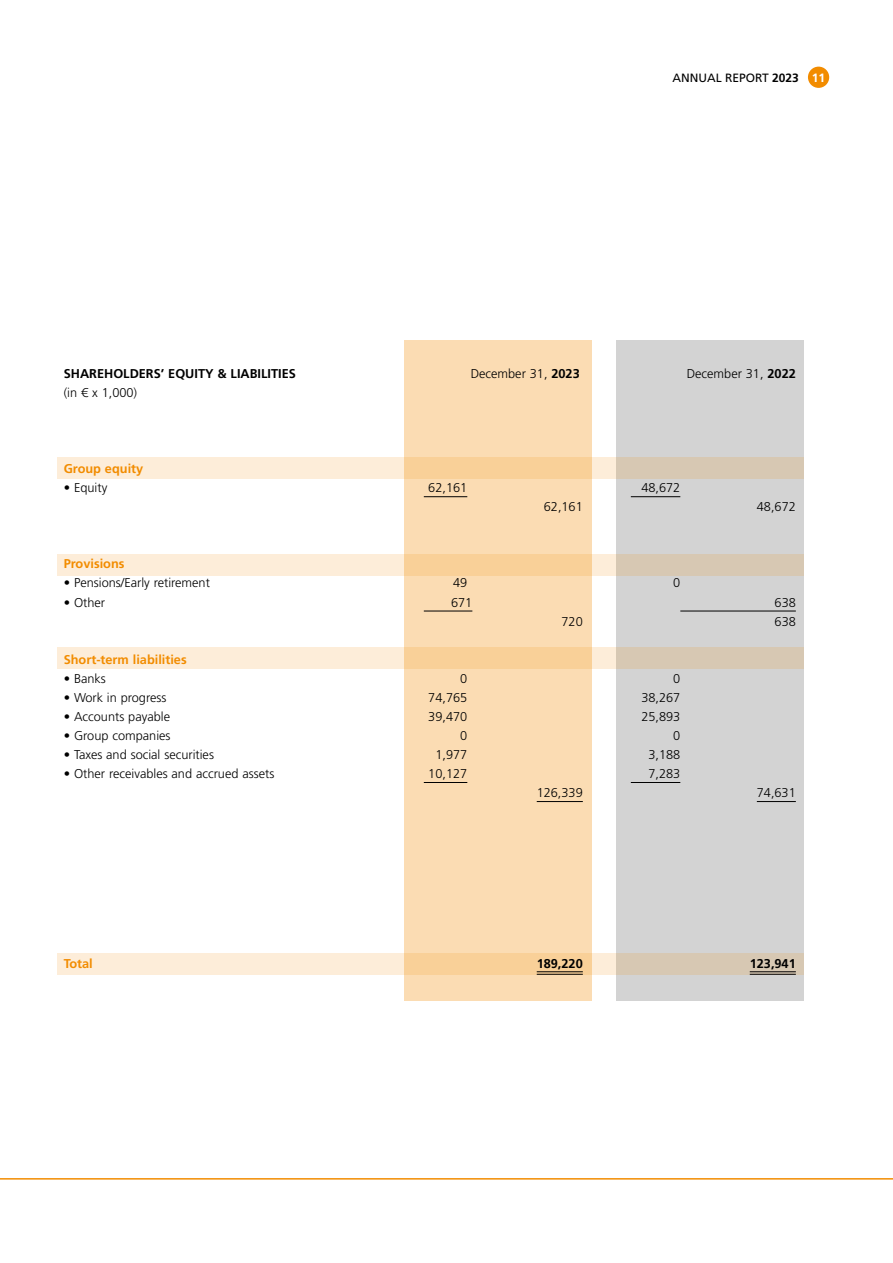
<style>
.page{position:relative;width:893px;height:1263px;background:#fff}
.page>*{position:absolute;margin:0;border:0;box-sizing:border-box;transform-origin:0 0}
.t1{font:12.75px "Frutiger LT 45 Lt";color:#000}
.t2{font:12.75px "Frutiger LT 65 Bd";color:#f28c00}
.t3{font:12.75px "Frutiger LT 65 Bd";color:#000}
.t4{font:12px "Frutiger LT 55 Rm";color:#000}
.s1{font-family:"Frutiger LT 65 Bd"}
.s2{font-family:"Frutiger LT 65 Bd";font-size:12.15px;color:#fff}
</style>
<div class="page">
<div style="left:617px;top:340px;width:187px;height:661px;background:#d3d3d3"></div>
<div style="left:404px;top:340px;width:188px;height:661px;background:#fbdcb3"></div>
<svg style="left:57px;top:457px;width:746px;height:21px;background:#f2dcbf"></svg>
<svg style="left:57px;top:554px;width:746px;height:21px;background:#f2dcbf"></svg>
<svg style="left:57px;top:648px;width:746px;height:21px;background:#f2dcbf"></svg>
<svg style="left:57px;top:954px;width:746px;height:21px;background:#f1dbbe"></svg>
<hr style="left:0;top:1178px;width:893px;height:1px;background:#f28c00">
<div style="left:808px;top:67px;width:21px;height:21px;background:#f28c00;border-radius:50%"></div>
<hr style="left:424px;top:496px;width:43px;height:1px;background:#000">
<hr style="left:631px;top:496px;width:49px;height:1px;background:#000">
<hr style="left:424px;top:611px;width:48px;height:1px;background:#000">
<hr style="left:680px;top:611px;width:116px;height:1px;background:#000">
<hr style="left:424px;top:782px;width:43px;height:1px;background:#000">
<hr style="left:631px;top:782px;width:49px;height:1px;background:#000">
<hr style="left:537px;top:801px;width:46px;height:1px;background:#000">
<hr style="left:757px;top:801px;width:39px;height:1px;background:#000">
<hr style="left:537px;top:971px;width:46px;height:1px;background:#000">
<hr style="left:537px;top:974px;width:46px;height:1px;background:#000">
<hr style="left:750px;top:971px;width:46px;height:1px;background:#000">
<hr style="left:750px;top:974px;width:46px;height:1px;background:#000">
<p class="t4" style="left:672px;top:70px;width:154px">ANNUAL REPORT <span class="s1">2023</span> <span class="s2">11</span></p>
<p class="t3" style="left:64px;top:366px;width:234px">SHAREHOLDERS’ EQUITY &amp; LIABILITIES</p>
<p class="t1" style="left:471px;top:366px;width:111px">December 31, <span class="s1">2023</span></p>
<p class="t1" style="left:687px;top:366px;width:111px">December 31, <span class="s1">2022</span></p>
<p class="t1" style="left:64px;top:385px;width:75px">(in € x 1,000)</p>
<p class="t2" style="left:64px;top:461px;width:81px">Group equity</p>
<p class="t1" style="left:64px;top:481px;width:45px">• Equity</p>
<p class="t1" style="left:428px;top:481px;width:40px">62,161</p>
<p class="t1" style="left:641px;top:481px;width:40px">48,672</p>
<p class="t1" style="left:544px;top:500px;width:40px">62,161</p>
<p class="t1" style="left:757px;top:500px;width:40px">48,672</p>
<p class="t2" style="left:64px;top:556px;width:62px">Provisions</p>
<p class="t1" style="left:64px;top:576px;width:148px">• Pensions/Early retirement</p>
<p class="t1" style="left:453px;top:576px;width:16px">49</p>
<p class="t1" style="left:673px;top:576px;width:9px">0</p>
<p class="t1" style="left:64px;top:595px;width:43px">• Other</p>
<p class="t1" style="left:451px;top:595px;width:23px">671</p>
<p class="t1" style="left:775px;top:595px;width:23px">638</p>
<p class="t1" style="left:562px;top:614px;width:23px">720</p>
<p class="t1" style="left:775px;top:614px;width:23px">638</p>
<p class="t2" style="left:64px;top:652px;width:124px">Short-term liabilities</p>
<p class="t1" style="left:64px;top:671px;width:44px">• Banks</p>
<p class="t1" style="left:460px;top:671px;width:9px">0</p>
<p class="t1" style="left:673px;top:671px;width:9px">0</p>
<p class="t1" style="left:64px;top:690px;width:104px">• Work in progress</p>
<p class="t1" style="left:428px;top:690px;width:40px">74,765</p>
<p class="t1" style="left:641px;top:690px;width:40px">38,267</p>
<p class="t1" style="left:64px;top:709px;width:108px">• Accounts payable</p>
<p class="t1" style="left:428px;top:709px;width:40px">39,470</p>
<p class="t1" style="left:641px;top:709px;width:40px">25,893</p>
<p class="t1" style="left:64px;top:728px;width:108px">• Group companies</p>
<p class="t1" style="left:460px;top:728px;width:9px">0</p>
<p class="t1" style="left:673px;top:728px;width:9px">0</p>
<p class="t1" style="left:64px;top:747px;width:152px">• Taxes and social securities</p>
<p class="t1" style="left:435px;top:747px;width:33px">1,977</p>
<p class="t1" style="left:648px;top:747px;width:33px">3,188</p>
<p class="t1" style="left:64px;top:766px;width:212px">• Other receivables and accrued assets</p>
<p class="t1" style="left:428px;top:766px;width:40px">10,127</p>
<p class="t1" style="left:648px;top:766px;width:33px">7,283</p>
<p class="t1" style="left:537px;top:785px;width:48px">126,339</p>
<p class="t1" style="left:757px;top:785px;width:40px">74,631</p>
<p class="t2" style="left:64px;top:956px;width:31px">Total</p>
<p class="t3" style="left:537px;top:956px;width:48px">189,220</p>
<p class="t3" style="left:750px;top:956px;width:48px">123,941</p>
</div>
